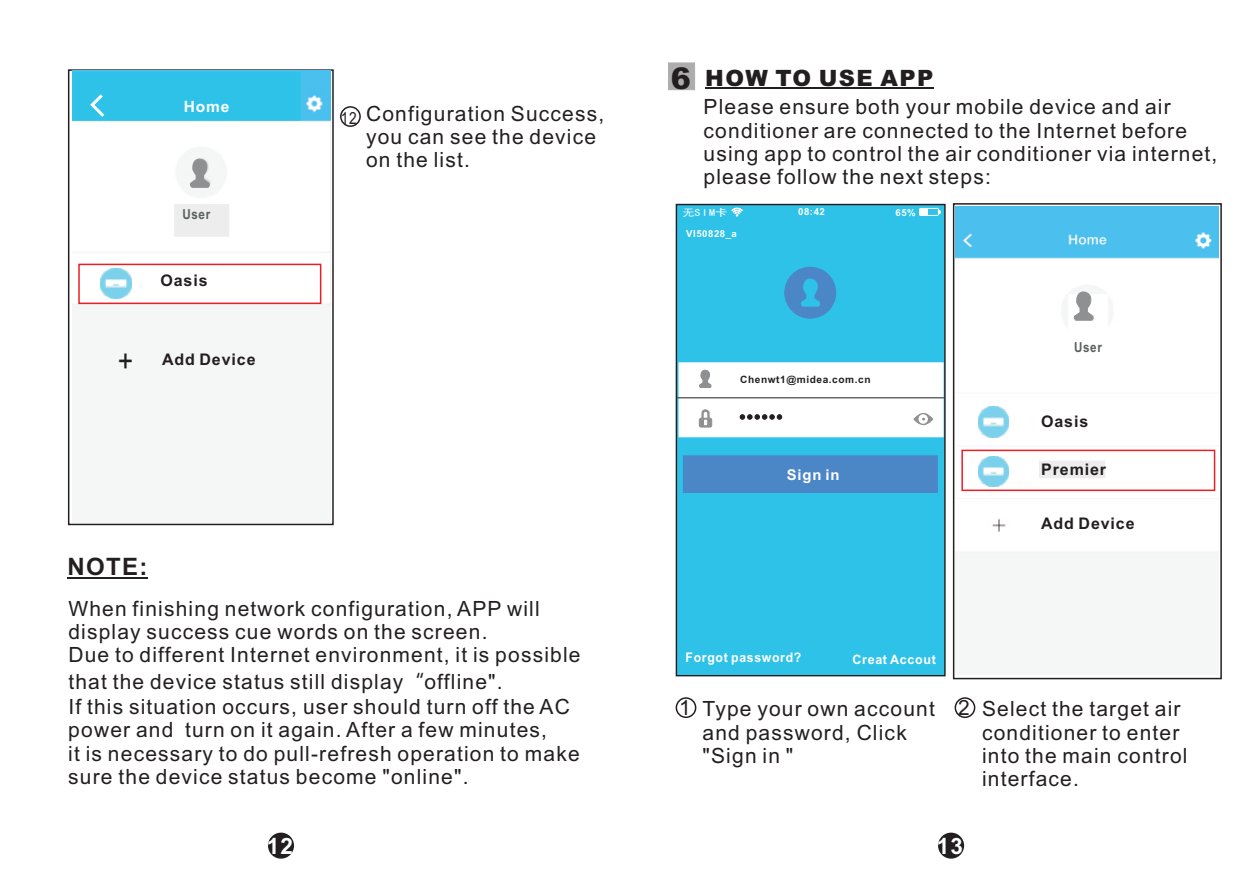
<style>
.page{position:relative;width:1259px;height:893px;background:#fff}
.page>*{position:absolute;margin:0;border:0;box-sizing:border-box;transform-origin:0 0}
.t1{font:31.5px "Arial";color:#231f20;scale:.85 1}
.t2{font:700 24px "Arial";color:#231f20}
.t3{font:900 22.5px "Arial";letter-spacing:.065em;color:#231f20}
.t4{font:700 22.5px "Arial";color:#fff}
.t5{font:21px/23.4px "Arial";letter-spacing:.055em;color:#231f20}
.t6{font:700 15.9px "Arial";letter-spacing:.055em;color:#231f20}
.t7{font:700 15.6px "Arial";color:#fff}
.t8{font:700 14.7px "Arial";letter-spacing:.055em;color:#fff}
.t9{font:700 13.8px "Arial";letter-spacing:.055em;color:#57605f;scale:.85 1}
.t10{font:700 13.2px "Arial";letter-spacing:.055em;color:#fff;scale:.93 1}
.t11{font:700 12.9px "Arial";letter-spacing:.055em;color:#fff;scale:.96 1}
.t12{font:700 10.2px "Arial";letter-spacing:.055em;color:#231f20}
.t13{font:9.9px "Sim Hei";letter-spacing:.05em;color:#fff;scale:1.22 1}
.t14{font:700 9.6px "Arial";letter-spacing:.055em;color:#fff}
.s1{font-family:"Microsoft Ya Hei"}
.s2{font-size:30px}
</style>
<div class="page">
<div style="left:268px;top:833px;width:26px;height:26px;background:#231f20;border:1px solid #231f20;border-radius:50%"></div>
<div style="left:938px;top:833px;width:26px;height:26px;background:#231f20;border:1px solid #231f20;border-radius:50%"></div>
<div style="left:340px;top:106px;width:21px;height:21px;border:1px solid #231f20;border-radius:50%"></div>
<hr style="left:705px;top:88px;width:228px;height:1px;background:#231f20">
<svg style="left:668px;top:62px;width:27px;height:28px"></svg>
<div style="left:675px;top:697px;width:21px;height:21px;border:1px solid #231f20;border-radius:50%"></div>
<div style="left:954px;top:697px;width:21px;height:21px;border:1px solid #231f20;border-radius:50%"></div>
<div style="left:68px;top:69px;width:266px;height:456px;border:1px solid #231f20"></div>
<img style="left:72px;top:71px;width:259px;height:234px">
<div style="left:72px;top:72px;width:229px;height:49px;background:#2fc2e8"></div>
<svg style="left:190px;top:156px;width:20px;height:33px"></svg>
<div style="left:174px;top:204px;width:55px;height:33px;background:#ecedec"></div>
<img style="left:83px;top:271px;width:1px;height:21px">
<div style="left:78px;top:264px;width:243px;height:40px;border:1px solid #ee1d23"></div>
<div style="left:675px;top:203px;width:271px;height:474px;background:#2fc2e8"></div>
<svg style="left:732px;top:208px;width:10px;height:9px"></svg>
<div style="left:919px;top:209px;width:8px;height:6px;background:#fff;border:1px solid #fff"></div>
<svg style="left:938px;top:210px;width:3px;height:4px"></svg>
<div style="left:784px;top:267px;width:52px;height:51px;background:#4b86c6;border:1px solid #4b86c6;border-radius:50%"></div>
<svg style="left:801px;top:278px;width:19px;height:29px"></svg>
<hr style="left:677px;top:397px;width:267px;height:1px;background:#231f20">
<div style="left:683px;top:455px;width:255px;height:38px;background:#4b86c6"></div>
<div style="left:919px;top:208px;width:19px;height:8px;border:1px solid #fff"></div>
<svg style="left:678px;top:362px;width:265px;height:75px"></svg>
<hr style="left:67px;top:577px;width:80px;height:1px;background:#231f20">
<svg style="left:84px;top:269px;width:146px;height:23px"></svg>
<img style="left:101px;top:268px;width:30px;height:31px">
<div style="left:953px;top:203px;width:268px;height:476px;border:1px solid #231f20"></div>
<img style="left:955px;top:206px;width:263px;height:347px">
<div style="left:961px;top:450px;width:254px;height:41px;border:1px solid #ee1d23"></div>
<svg style="left:1068px;top:289px;width:40px;height:73px"></svg>
<svg style="left:1040px;top:411px;width:32px;height:15px"></svg>
<svg style="left:1039px;top:460px;width:66px;height:18px"></svg>
<svg style="left:1039px;top:514px;width:69px;height:19px"></svg>
<svg style="left:967px;top:459px;width:62px;height:23px"></svg>
<svg style="left:967px;top:406px;width:65px;height:27px"></svg>
<img style="left:978px;top:407px;width:30px;height:30px">
<img style="left:978px;top:456px;width:30px;height:31px">
<p class="t7" style="left:184px;top:101px;width:47px">Home</p>
<h1 class="t1" style="left:118px;top:349px;width:20px">+</h1>
<p class="t9" style="left:182px;top:209px;width:34px">User</p>
<p class="t6" style="left:160px;top:275px;width:49px">Oasis</p>
<p class="t6" style="left:162px;top:353px;width:95px">Add Device</p>
<p class="t2" style="left:67px;top:558px;width:81px">NOTE:</p>
<p class="t5" style="left:366px;top:103px;width:240px;text-indent:-25px"><sub>12</sub> Configuration Success, you can see the device on the list.</p>
<p class="t5" style="left:68px;top:598px;width:514px">When finishing network configuration, APP will display success cue words on the screen.<br>Due to different Internet environment, it is possible</p>
<p class="t5" style="left:68px;top:672px;width:503px">that the device status still display<span class="s1">“</span>offline".<br>If this situation occurs, user should turn off the AC power and turn on it again. After a few minutes,</p>
<p class="t5" style="left:68px;top:767px;width:402px">sure the device status become "online".</p>
<p class="t5" style="left:68px;top:743px;width:513px">it is necessary to do pull-refresh operation to make</p>
<p class="t3" style="left:671px;top:70px;width:264px"><span class="s2">6</span> HOW TO USE APP</p>
<p class="t5" style="left:703px;top:97px;width:515px">Please ensure both your mobile device and air conditioner are connected to the Internet before using app to control the air conditioner via internet, please follow the next steps:</p>
<p class="t13" style="left:682px;top:207px;width:38px">无SIM卡</p>
<p class="t14" style="left:798px;top:208px;width:28px">08:42</p>
<p class="t14" style="left:686px;top:230px;width:52px">VI50828_a</p>
<p class="t14" style="left:895px;top:209px;width:22px">65%</p>
<p class="t12" style="left:740px;top:376px;width:132px">Chenwt1@midea.com.cn</p>
<p class="t8" style="left:787px;top:470px;width:54px">Sign in</p>
<p class="t10" style="left:685px;top:652px;width:126px">Forgot password?</p>
<p class="t11" style="left:852px;top:654px;width:89px">Creat Accout</p>
<p class="t9" style="left:1074px;top:342px;width:34px">User</p>
<p class="t6" style="left:1041px;top:416px;width:49px">Oasis</p>
<p class="t6" style="left:1041px;top:464px;width:66px">Premier</p>
<p class="t6" style="left:1041px;top:517px;width:95px">Add Device</p>
<p class="t5" style="left:702px;top:699px;width:269px;text-indent:-23px">1 Type your own account 2 and password, Click<br>"Sign in "</p>
<p class="t5" style="left:982px;top:699px;width:207px">Select the target air conditioner to enter into the main control interface.</p>
<p class="t4" style="left:267px;top:838px;width:28px">12</p>
<p class="t4" style="left:936px;top:837px;width:28px">13</p>
</div>
